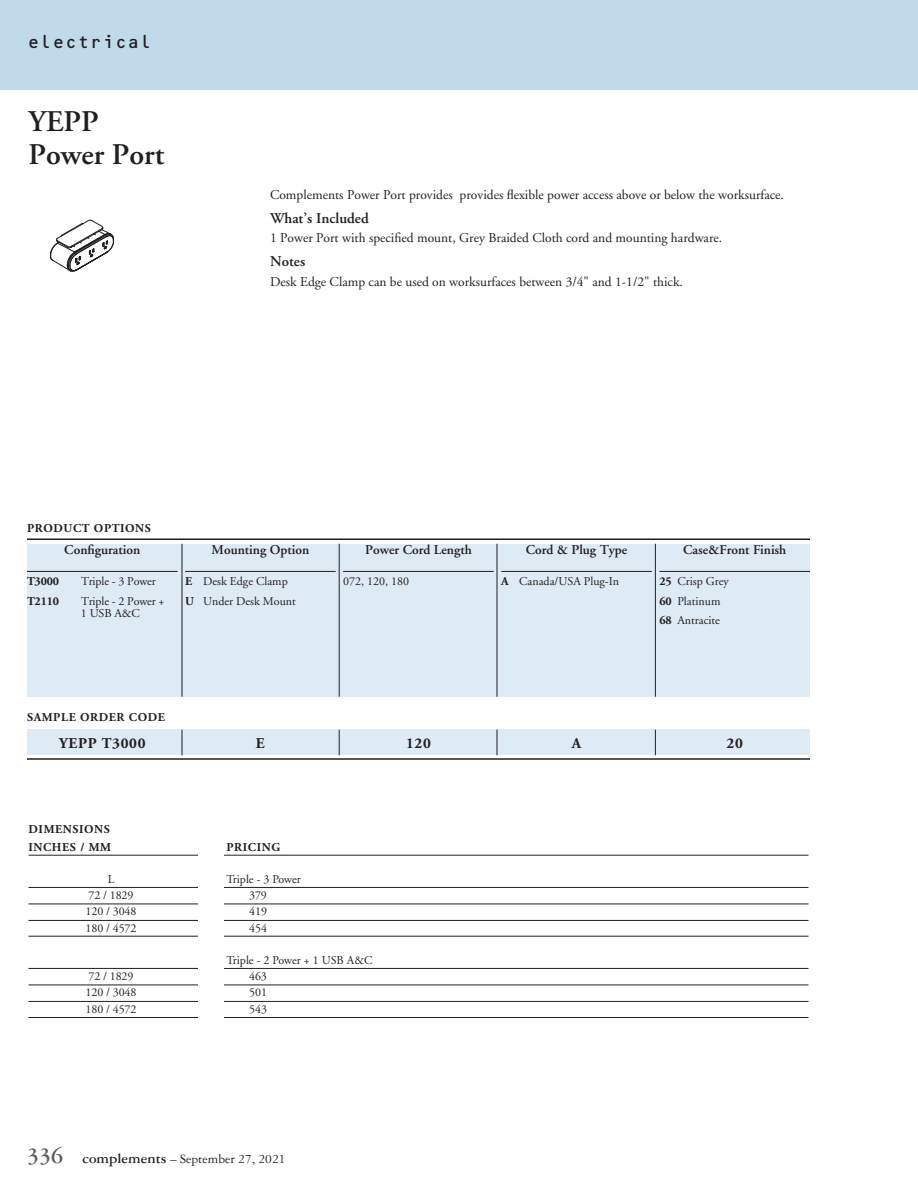
<style>
.page{position:relative;width:918px;height:1188px;background:#fff}
.page>*{position:absolute;margin:0;border:0;box-sizing:border-box;transform-origin:0 0}
.t1{font:600 30px/33px "Adobe Garamond";color:#231f20}
.t2{font:18px "OCRB";letter-spacing:-.025em;color:#231f20}
.t3{font:600 15px "Adobe Garamond";color:#231f20}
.t4{font:700 15px "Adobe Garamond";letter-spacing:.05em;color:#231f20}
.t5{font:13.5px "Adobe Garamond";color:#231f20}
.t6{font:600 13.5px "Adobe Garamond";color:#231f20}
.t7{font:13.5px "Garamond Three";color:#231f20}
.t8{font:12px/19.5px "Adobe Garamond";color:#231f20}
.t9{font:700 12px/18px "Adobe Garamond";letter-spacing:.05em;color:#231f20}
.s1{font-weight:700}
.s2{font-weight:700;font-size:24px;color:#58595b}
.s3{font-weight:700;font-size:15px}
</style>
<div class="page">
<div style="left:0;top:0;width:918px;height:90px;background:#c0daec"></div>
<div style="left:27px;top:730px;width:783px;height:25px;background:#deeaf4"></div>
<div style="left:27px;top:544px;width:783px;height:153px;background:#deeaf4"></div>
<hr style="left:27px;top:571px;width:151px;height:1px;background:#231f20">
<hr style="left:185px;top:571px;width:151px;height:1px;background:#231f20">
<hr style="left:343px;top:571px;width:151px;height:1px;background:#231f20">
<hr style="left:501px;top:571px;width:151px;height:1px;background:#231f20">
<hr style="left:659px;top:571px;width:151px;height:1px;background:#231f20">
<hr style="left:27px;top:538px;width:783px;height:2px;background:#231f20">
<hr style="left:27px;top:758px;width:783px;height:2px;background:#231f20">
<svg style="left:339px;top:730px;width:1px;height:25px"></svg>
<svg style="left:497px;top:730px;width:1px;height:25px"></svg>
<svg style="left:655px;top:730px;width:1px;height:25px"></svg>
<svg style="left:182px;top:730px;width:1px;height:25px"></svg>
<hr style="left:339px;top:544px;width:1px;height:153px;background:#231f20">
<hr style="left:497px;top:544px;width:1px;height:153px;background:#231f20">
<hr style="left:655px;top:544px;width:1px;height:153px;background:#231f20">
<hr style="left:182px;top:544px;width:1px;height:153px;background:#231f20">
<hr style="left:28px;top:855px;width:780px;height:1px;background:#231f20">
<hr style="left:28px;top:887px;width:780px;height:1px;background:#231f20">
<hr style="left:28px;top:904px;width:780px;height:1px;background:#231f20">
<hr style="left:28px;top:920px;width:780px;height:1px;background:#231f20">
<hr style="left:28px;top:936px;width:780px;height:1px;background:#231f20">
<hr style="left:28px;top:968px;width:780px;height:1px;background:#231f20">
<hr style="left:28px;top:985px;width:780px;height:1px;background:#231f20">
<hr style="left:28px;top:1001px;width:780px;height:1px;background:#231f20">
<hr style="left:28px;top:1017px;width:780px;height:1px;background:#231f20">
<div style="left:198px;top:822px;width:26px;height:219px;background:#fff"></div>
<svg style="left:50px;top:220px;width:65px;height:52px"></svg>
<h2 class="t2" style="left:27px;top:32px;width:127px">electrical</h2>
<h1 class="t1" style="left:28px;top:106px;width:137px">YEPP<br>Power Port</h1>
<p class="t5" style="left:270px;top:187px;width:516px">Complements Power Port provides provides flexible power access above or below the worksurface.</p>
<p class="t3" style="left:270px;top:210px;width:100px">What’s Included</p>
<p class="t5" style="left:270px;top:231px;width:454px">1 Power Port with specified mount, Grey Braided Cloth cord and mounting hardware.</p>
<p class="t3" style="left:270px;top:253px;width:37px">Notes</p>
<p class="t5" style="left:270px;top:274px;width:414px">Desk Edge Clamp can be used on worksurfaces between 3/4" and 1-1/2" thick.</p>
<p class="t9" style="left:27px;top:520px;width:125px">PRODUCT OPTIONS</p>
<p class="t6" style="left:64px;top:542px;width:77px">Configuration</p>
<p class="t9" style="left:27px;top:573px;width:34px">T3000</p>
<p class="t8" style="left:81px;top:572px;width:76px">Triple - 3 Power</p>
<p class="t9" style="left:27px;top:592px;width:34px">T2110</p>
<p class="t8" style="left:81px;top:595px;width:85px;line-height:12px">Triple - 2 Power +<br>1 USB A&amp;C</p>
<p class="t6" style="left:212px;top:542px;width:99px">Mounting Option</p>
<p class="t8" style="left:185px;top:572px;width:112px"><span class="s1">E</span> Desk Edge Clamp<br><span class="s1">U</span> Under Desk Mount</p>
<p class="t6" style="left:365px;top:542px;width:108px">Power Cord Length</p>
<p class="t8" style="left:343px;top:572px;width:67px">072, 120, 180</p>
<p class="t6" style="left:526px;top:542px;width:103px">Cord &amp; Plug Type</p>
<p class="t8" style="left:501px;top:572px;width:119px"><span class="s1">A</span> Canada/USA Plug-In</p>
<p class="t6" style="left:683px;top:542px;width:105px">Case&amp;Front Finish</p>
<p class="t8" style="left:659px;top:572px;width:71px"><span class="s1">25</span> Crisp Grey<br><span class="s1">60</span> Platinum<br><span class="s1">68</span> Antracite</p>
<p class="t9" style="left:27px;top:709px;width:140px">SAMPLE ORDER CODE</p>
<p class="t4" style="left:59px;top:735px;width:88px">YEPP T3000</p>
<p class="t4" style="left:256px;top:735px;width:10px">E</p>
<p class="t4" style="left:406px;top:735px;width:26px">120</p>
<p class="t4" style="left:572px;top:735px;width:11px">A</p>
<p class="t4" style="left:727px;top:735px;width:18px">20</p>
<p class="t9" style="left:28px;top:820px;width:84px">DIMENSIONS<br>INCHES / MM</p>
<p class="t9" style="left:226px;top:838px;width:55px">PRICING</p>
<p class="t8" style="left:108px;top:870px;width:8px">L</p>
<p class="t8" style="left:226px;top:870px;width:76px">Triple - 3 Power</p>
<p class="t8" style="left:89px;top:886px;width:46px">72 / 1829</p>
<p class="t8" style="left:249px;top:886px;width:19px">379</p>
<p class="t8" style="left:86px;top:902px;width:52px">120 / 3048</p>
<p class="t8" style="left:249px;top:902px;width:19px">419</p>
<p class="t8" style="left:86px;top:919px;width:52px">180 / 4572</p>
<p class="t8" style="left:249px;top:919px;width:19px">454</p>
<p class="t8" style="left:226px;top:951px;width:148px">Triple - 2 Power + 1 USB A&amp;C</p>
<p class="t8" style="left:89px;top:967px;width:46px">72 / 1829</p>
<p class="t8" style="left:249px;top:967px;width:19px">463</p>
<p class="t8" style="left:86px;top:983px;width:52px">120 / 3048</p>
<p class="t8" style="left:249px;top:983px;width:19px">501</p>
<p class="t8" style="left:86px;top:1000px;width:52px">180 / 4572</p>
<p class="t8" style="left:249px;top:1000px;width:19px">543</p>
<p class="t7" style="left:27px;top:1152px;width:260px"><span class="s2">336</span> <span class="s3">complements</span> – September 27, 2021</p>
</div>
